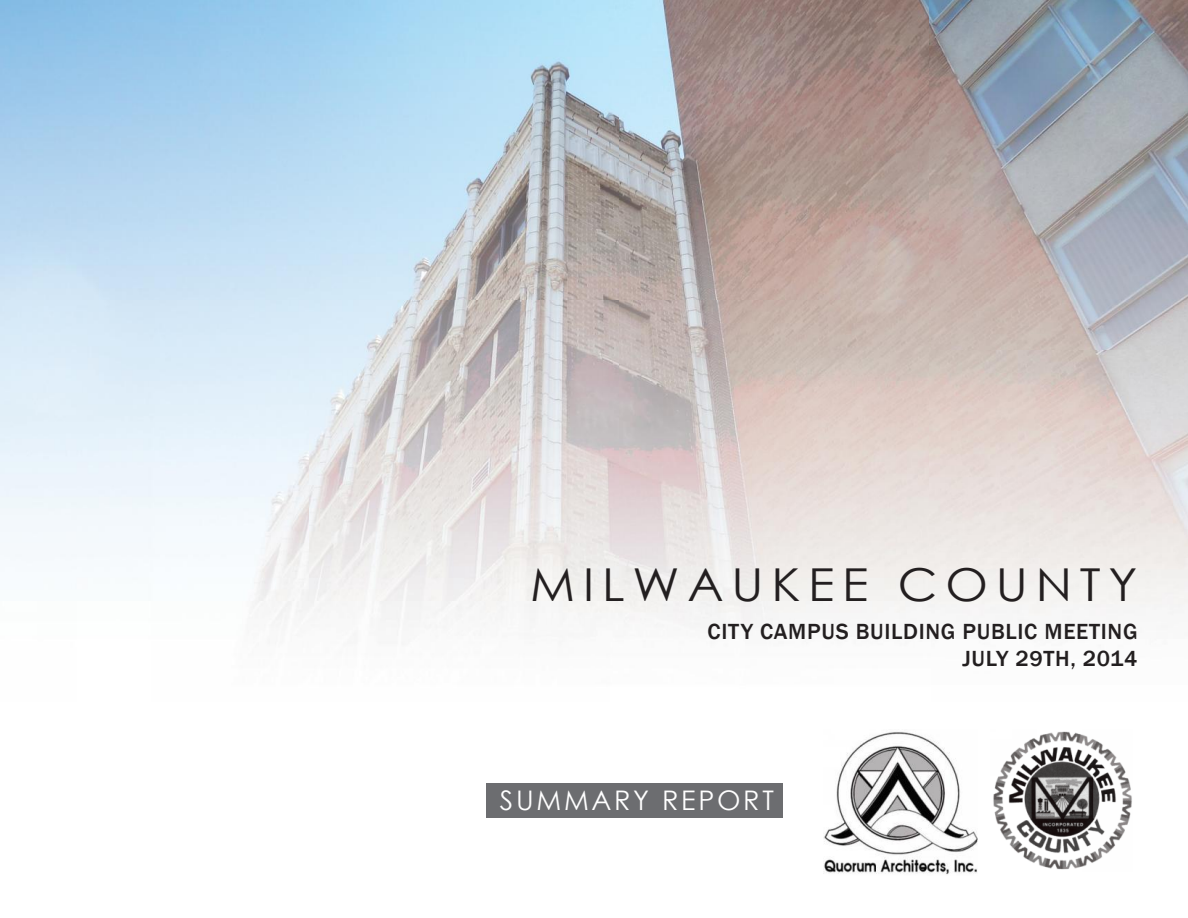
<style>
.page{position:relative;width:1188px;height:918px;background:#fff}
.page>*{position:absolute;margin:0;border:0;box-sizing:border-box;transform-origin:0 0}
.t1{font:45.3px "Century Gothic";letter-spacing:.16em;color:#231f20;scale:1.08 1}
.t2{font:27px "Century Gothic";letter-spacing:.1em;color:#fff}
.t3{font:500 22.5px/27px "Franklin Gothic";letter-spacing:.03em;color:#231f20;text-align:right}
</style>
<div class="page">
<img style="left:0;top:0;width:1188px;height:636px">
<div style="left:486px;top:783px;width:296px;height:35px;background:#6c6d70"></div>
<img style="left:824px;top:732px;width:153px;height:143px">
<img style="left:993px;top:731px;width:139px;height:139px">
<h1 class="t1" style="left:530px;top:553px;width:564px">MILWAUKEE COUNTY</h1>
<p class="t3" style="left:708px;top:618px;width:431px">CITY CAMPUS BUILDING PUBLIC MEETING<br>JULY 29TH, 2014</p>
<p class="t2" style="left:500px;top:781px;width:275px">SUMMARY REPORT</p>
</div>
